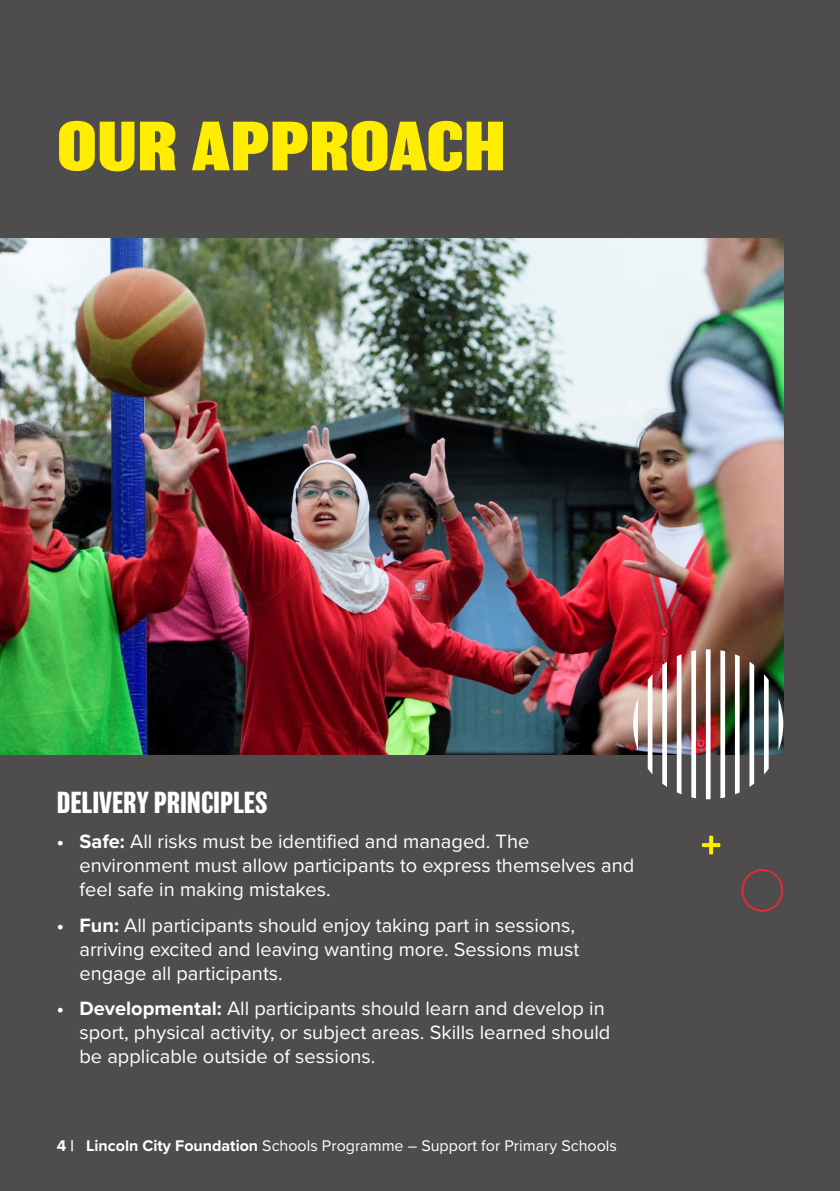
<style>
.page{position:relative;width:840px;height:1191px;background:#fff}
.page>*{position:absolute;margin:0;border:0;box-sizing:border-box;transform-origin:0 0}
.t1{font:900 64px "Balboa";color:#ffed00}
.t2{font:700 28px "Balboa";color:#fff}
.t3{font:20px/24px "Proxima Nova";color:#fff}
.t4{font:16px "Proxima Nova";color:#fff}
.s1{font-weight:700}
</style>
<div class="page">
<div style="left:0;top:0;width:839px;height:1191px;background:#4e4c4c"></div>
<img style="left:0;top:238px;width:782px;height:516px">
<svg style="left:633px;top:698px;width:4px;height:52px"></svg>
<svg style="left:647px;top:674px;width:5px;height:100px"></svg>
<svg style="left:662px;top:661px;width:4px;height:125px"></svg>
<svg style="left:676px;top:654px;width:5px;height:140px"></svg>
<svg style="left:691px;top:650px;width:4px;height:148px"></svg>
<svg style="left:705px;top:649px;width:5px;height:150px"></svg>
<svg style="left:720px;top:650px;width:4px;height:148px"></svg>
<svg style="left:734px;top:654px;width:5px;height:140px"></svg>
<svg style="left:749px;top:661px;width:4px;height:126px"></svg>
<svg style="left:763px;top:674px;width:5px;height:100px"></svg>
<svg style="left:778px;top:698px;width:4px;height:52px"></svg>
<div style="left:741px;top:869px;width:41px;height:43px;border:2px solid #e62a32;border-radius:50%"></div>
<svg style="left:701px;top:835px;width:19px;height:19px"></svg>
<h1 class="t1" style="left:57px;top:110px;width:450px">OUR APPROACH</h1>
<h2 class="t2" style="left:57px;top:786px;width:213px">DELIVERY PRINCIPLES</h2>
<p class="t3" style="left:79px;top:829px;width:556px;text-indent:-23px"><span class="s1">• Safe:</span> All risks must be identified and managed. The environment must allow participants to express themselves and feel safe in making mistakes.</p>
<p class="t3" style="left:79px;top:912px;width:501px;text-indent:-23px"><span class="s1">• Fun:</span> All participants should enjoy taking part in sessions, arriving excited and leaving wanting more. Sessions must engage all participants.</p>
<p class="t3" style="left:79px;top:995px;width:532px;text-indent:-23px"><span class="s1">• Developmental:</span> All participants should learn and develop in sport, physical activity, or subject areas. Skills learned should be applicable outside of sessions.</p>
<p class="t4" style="left:57px;top:1134px;width:561px"><span class="s1">4 | Lincoln City Foundation</span> Schools Programme – Support for Primary Schools</p>
</div>
